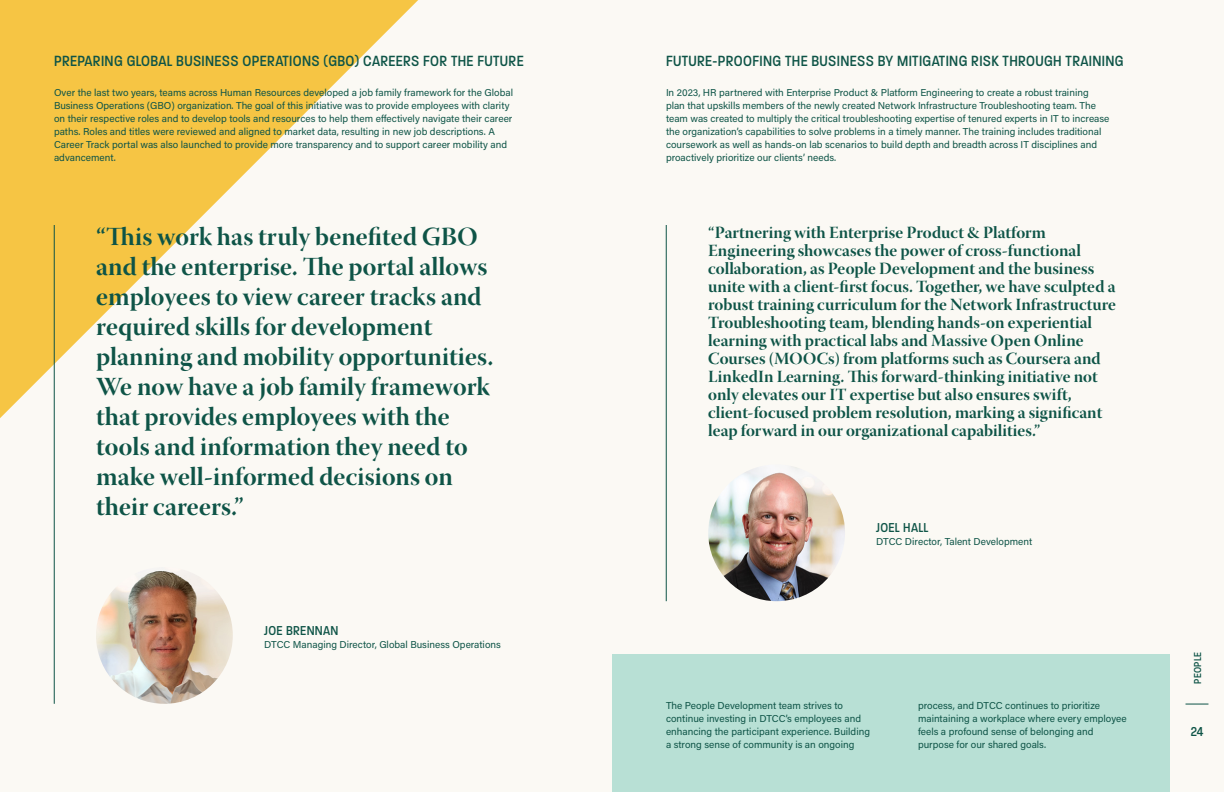
<style>
.page{position:relative;width:1224px;height:792px;background:#fbf9f4}
.page>*{position:absolute;margin:0;border:0;box-sizing:border-box;transform-origin:0 0}
.t1{font:26px/30px "Warnock Pro Bold Disp";color:#0e5447}
.t2{font:17px/18px "Warnock Pro Bold Disp";color:#0e5447}
.t3{font:500 16px "Paralucent Condensed";letter-spacing:.02em;color:#0e5447}
.t4{font:500 14px "Paralucent Condensed";letter-spacing:.02em;color:#0e5447}
.t5{font:500 11px "Paralucent Condensed";letter-spacing:.03em;color:#0e5447}
.t6{font:10px/13px "Acumin Pro";color:#0e5447}
</style>
<div class="page">
<svg style="left:0;top:0;width:418px;height:418px"></svg>
<div style="left:612px;top:654px;width:558px;height:138px;background:#b8e0d5"></div>
<svg style="left:1186px;top:704px;width:22px;height:1px"></svg>
<img style="left:708px;top:464px;width:137px;height:137px;border-radius:68px">
<hr style="left:54px;top:225px;width:1px;height:479px;background:#0e5447">
<hr style="left:666px;top:225px;width:1px;height:376px;background:#0e5447">
<img style="left:96px;top:567px;width:137px;height:137px;border-radius:68px">
<h3 class="t3" style="left:54px;top:52px;width:471px">PREPARING GLOBAL BUSINESS OPERATIONS (GBO) CAREERS FOR THE FUTURE</h3>
<h3 class="t3" style="left:666px;top:52px;width:459px">FUTURE-PROOFING THE BUSINESS BY MITIGATING RISK THROUGH TRAINING</h3>
<p class="t6" style="left:54px;top:85px;width:461px">Over the last two years, teams across Human Resources developed a job family framework for the Global Business Operations (GBO) organization. The goal of this initiative was to provide employees with clarity on their respective roles and to develop tools and resources to help them effectively navigate their career paths. Roles and titles were reviewed and aligned to market data, resulting in new job descriptions. A Career Track portal was also launched to provide more transparency and to support career mobility and advancement.</p>
<p class="t6" style="left:666px;top:85px;width:445px">In 2023, HR partnered with Enterprise Product &amp; Platform Engineering to create a robust training plan that upskills members of the newly created Network Infrastructure Troubleshooting team. The team was created to multiply the critical troubleshooting expertise of tenured experts in IT to increase the organization’s capabilities to solve problems in a timely manner. The training includes traditional coursework as well as hands-on lab scenarios to build depth and breadth across IT disciplines and proactively prioritize our clients’ needs.</p>
<p class="t1" style="left:96px;top:221px;width:399px">“This work has truly benefited GBO and the enterprise. The portal allows employees to view career tracks and required skills for development planning and mobility opportunities.<br>We now have a job family framework that provides employees with the tools and information they need to make well-informed decisions on their careers.”</p>
<p class="t2" style="left:708px;top:223px;width:409px">“Partnering with Enterprise Product &amp; Platform Engineering showcases the power of cross-functional collaboration, as People Development and the business unite with a client-first focus. Together, we have sculpted a robust training curriculum for the Network Infrastructure Troubleshooting team, blending hands-on experiential learning with practical labs and Massive Open Online Courses (MOOCs) from platforms such as Coursera and LinkedIn Learning. This forward-thinking initiative not only elevates our IT expertise but also ensures swift, client-focused problem resolution, marking a significant leap forward in our organizational capabilities.”</p>
<h3 class="t4" style="left:264px;top:622px;width:76px">JOE BRENNAN</h3>
<p class="t6" style="left:264px;top:637px;width:238px">DTCC Managing Director, Global Business Operations</p>
<h3 class="t4" style="left:876px;top:520px;width:54px">JOEL HALL</h3>
<p class="t6" style="left:876px;top:535px;width:157px">DTCC Director, Talent Development</p>
<p class="t6" style="left:666px;top:699px;width:206px">The People Development team strives to continue investing in DTCC’s employees and enhancing the participant experience. Building a strong sense of community is an ongoing</p>
<p class="t6" style="left:918px;top:699px;width:210px">process, and DTCC continues to prioritize maintaining a workplace where every employee feels a profound sense of belonging and purpose for our shared goals.</p>
<p class="t5" style="left:1191px;top:684px;width:33px;rotate:-90deg">PEOPLE</p>
<h3 class="t4" style="left:1191px;top:723px;width:14px">24</h3>
</div>
